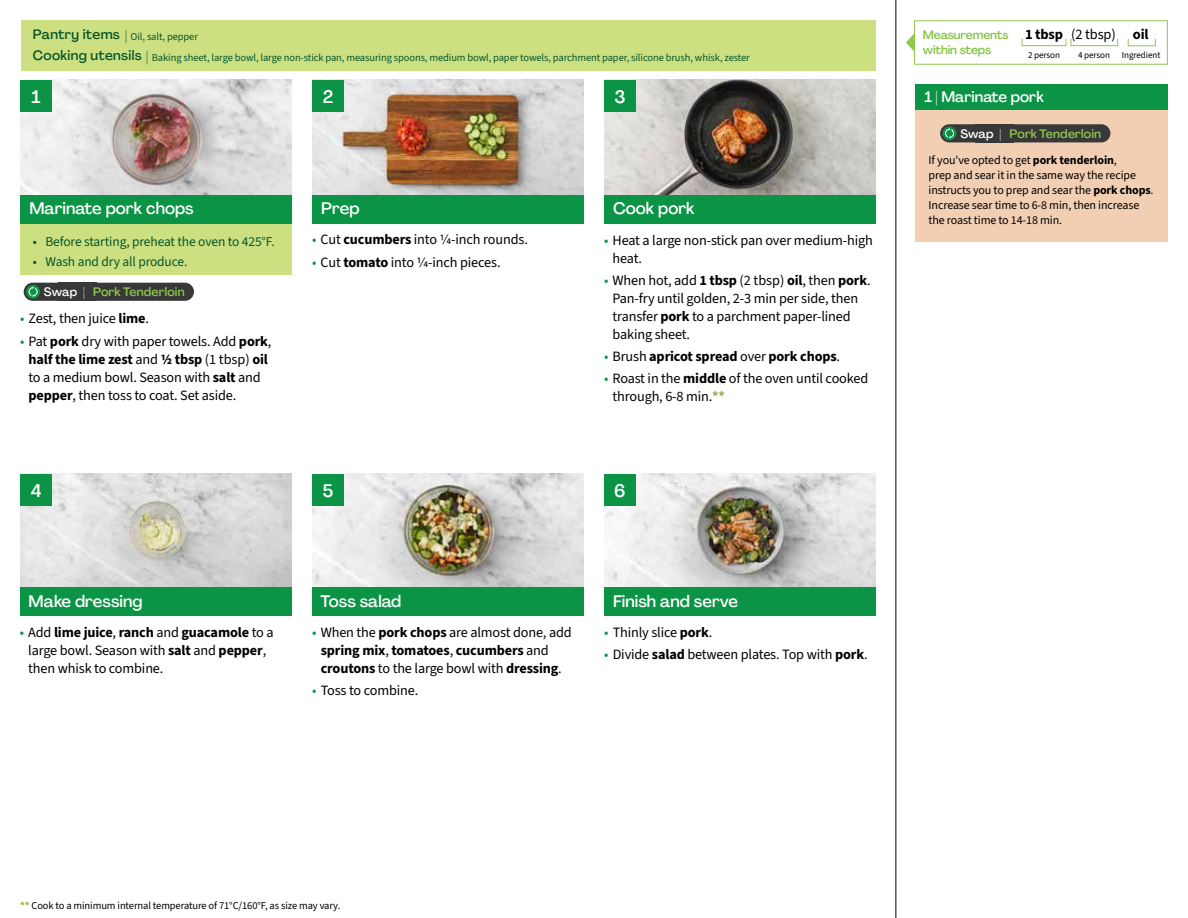
<style>
.page{position:relative;width:1188px;height:918px;background:#fff}
.page>*{position:absolute;margin:0;border:0;box-sizing:border-box;transform-origin:0 0}
.t1{font:500 18px "Agrandir";color:#fff}
.t2{font:500 16.5px "Agrandir";color:#fff}
.t3{font:500 15px "Agrandir";color:#fff}
.t4{font:700 14.4px "Source Sans 3";letter-spacing:-.01em;color:#000}
.t5{font:14.25px/18px "Source Sans 3";letter-spacing:-.01em;color:#000}
.t6{font:700 14.25px/18px "Source Sans 3";letter-spacing:-.01em;color:#000}
.t7{font:13.5px "Source Sans 3";letter-spacing:-.01em;color:#05562c}
.t8{font:500 13.5px "Agrandir";letter-spacing:.025em;color:#05562c}
.t9{font:500 12.15px "Agrandir";letter-spacing:.015em;color:#91c84e}
.t10{font:12px/15px "Source Sans 3";letter-spacing:-.01em;color:#000}
.t11{font:500 12px/15.8px "Agrandir";letter-spacing:-.01em;color:#82c341}
.t12{font:10.5px "Source Sans 3";letter-spacing:-.01em;color:#05562c}
.t13{font:10.5px "Source Sans 3";letter-spacing:-.01em;color:#000}
.t14{font:9.15px "Source Sans 3";letter-spacing:-.01em;color:#000}
.s1{font-family:"Agrandir";font-weight:500;font-size:13.5px}
.s2{color:#fff}
.s3{color:#0b9446}
.s4{font-weight:700}
.s5{font-weight:400;color:#0b9446}
.s6{font-weight:400}
.s7{font-weight:700;color:#8cba42}
</style>
<div class="page">
<img style="left:20px;top:474px;width:272px;height:113px">
<img style="left:312px;top:474px;width:272px;height:113px">
<img style="left:604px;top:473px;width:272px;height:114px">
<img style="left:20px;top:80px;width:272px;height:115px">
<img style="left:312px;top:80px;width:272px;height:115px">
<img style="left:604px;top:80px;width:272px;height:115px">
<div style="left:312px;top:195px;width:272px;height:29px;background:#0b9446"></div>
<div style="left:20px;top:195px;width:272px;height:29px;background:#0b9446"></div>
<div style="left:20px;top:587px;width:272px;height:29px;background:#0b9446"></div>
<div style="left:312px;top:587px;width:272px;height:29px;background:#0b9446"></div>
<div style="left:604px;top:587px;width:272px;height:29px;background:#0b9446"></div>
<div style="left:604px;top:195px;width:272px;height:29px;background:#0b9446"></div>
<div style="left:21px;top:20px;width:855px;height:51px;background:#cde081"></div>
<div style="left:20px;top:224px;width:272px;height:50px;background:#cde081"></div>
<hr style="left:896px;top:0;width:1px;height:918px;background:#000">
<div style="left:20px;top:474px;width:32px;height:32px;background:#0b9446"></div>
<div style="left:20px;top:80px;width:32px;height:32px;background:#0b9446"></div>
<div style="left:312px;top:474px;width:32px;height:32px;background:#0b9446"></div>
<div style="left:312px;top:80px;width:32px;height:32px;background:#0b9446"></div>
<div style="left:604px;top:474px;width:32px;height:32px;background:#0b9446"></div>
<div style="left:604px;top:80px;width:32px;height:32px;background:#0b9446"></div>
<div style="left:914px;top:20px;width:254px;height:45px;border:1px solid #91c84e"></div>
<div style="left:1022px;top:38px;width:44px;height:8px;border:1px solid #91c84e"></div>
<div style="left:1071px;top:38px;width:47px;height:8px;border:1px solid #91c84e"></div>
<div style="left:1128px;top:38px;width:28px;height:8px;border:1px solid #91c84e"></div>
<svg style="left:906px;top:33px;width:9px;height:19px"></svg>
<div style="left:59px;top:283px;width:38px;height:18px;background:#383839"></div>
<div style="left:24px;top:283px;width:70px;height:18px;background:#383839;border-radius:9px"></div>
<svg style="left:26px;top:285px;width:14px;height:14px"></svg>
<svg style="left:29px;top:286px;width:9px;height:11px"></svg>
<div style="left:84px;top:283px;width:110px;height:18px;background:#383839;border-radius:9px"></div>
<div style="left:916px;top:110px;width:252px;height:131px;background:#f2cfb3"></div>
<div style="left:916px;top:84px;width:252px;height:26px;background:#0b9446"></div>
<div style="left:975px;top:124px;width:38px;height:18px;background:#383839"></div>
<div style="left:940px;top:124px;width:71px;height:18px;background:#383839;border-radius:9px"></div>
<svg style="left:943px;top:126px;width:13px;height:14px"></svg>
<svg style="left:945px;top:128px;width:9px;height:11px"></svg>
<div style="left:1001px;top:124px;width:109px;height:18px;background:#383839;border-radius:9px"></div>
<p class="t12" style="left:33px;top:30px;width:167px"><span class="s1">Pantry items |</span> Oil, salt, pepper</p>
<p class="t8" style="left:33px;top:47px;width:110px">Cooking utensils</p>
<p class="t12" style="left:146px;top:51px;width:605px"><span class="s1">|</span> Baking sheet, large bowl, large non-stick pan, measuring spoons, medium bowl, paper towels, parchment paper, silicone brush, whisk, zester</p>
<p class="t1" style="left:32px;top:86px;width:11px">1</p>
<p class="t1" style="left:323px;top:86px;width:12px">2</p>
<p class="t1" style="left:614px;top:85px;width:13px">3</p>
<p class="t2" style="left:29px;top:198px;width:166px">Marinate pork chops</p>
<p class="t7" style="left:33px;top:233px;width:244px">• Before starting, preheat the oven to 425°F.</p>
<p class="t7" style="left:33px;top:253px;width:156px">• Wash and dry all produce.</p>
<p class="t9" style="left:44px;top:284px;width:142px"><span class="s2">Swap |</span> Pork Tenderloin</p>
<p class="t5" style="left:20px;top:310px;width:131px"><span class="s3">•</span> Zest, then juice <span class="s4">lime</span>.</p>
<p class="t5" style="left:29px;top:332px;width:245px;text-indent:-9px"><span class="s3">•</span> Pat <span class="s4">pork</span> dry with paper towels. Add <span class="s4">pork</span>, <span class="s4">half the lime zest</span> and <span class="s4">1/2 tbsp</span> (1 tbsp) <span class="s4">oil </span>to a medium bowl. Season with <span class="s4">salt</span> and <span class="s4">pepper</span>, then toss to coat. Set aside.</p>
<p class="t1" style="left:31px;top:479px;width:12px">4</p>
<p class="t2" style="left:321px;top:198px;width:40px">Prep</p>
<p class="t2" style="left:613px;top:198px;width:83px">Cook pork</p>
<p class="t5" style="left:312px;top:231px;width:217px"><span class="s3">•</span> Cut <span class="s4">cucumbers</span> into 1/4-inch rounds.</p>
<p class="t5" style="left:312px;top:253px;width:190px"><span class="s3">•</span> Cut <span class="s4">tomato</span> into 1/4-inch pieces.</p>
<p class="t1" style="left:323px;top:479px;width:12px">5</p>
<p class="t5" style="left:613px;top:231px;width:262px;text-indent:-9px"><span class="s3">•</span> Heat a large non-stick pan over medium-high heat.</p>
<p class="t5" style="left:613px;top:271px;width:260px;text-indent:-9px"><span class="s3">•</span> When hot, add <span class="s4">1 tbsp</span> (2 tbsp) <span class="s4">oil</span>, then <span class="s4">pork</span>.<br>Pan-fry until golden, 2-3 min per side, then transfer <span class="s4">pork</span> to a parchment paper-lined baking sheet.</p>
<p class="t6" style="left:604px;top:347px;width:238px"><span class="s5">•</span> <span class="s6">Brush</span> apricot spread <span class="s6">over</span> pork chops<span class="s6">.</span></p>
<p class="t5" style="left:613px;top:370px;width:257px;text-indent:-9px"><span class="s3">•</span> Roast in the <span class="s4">middle</span> of the oven until cooked through, 6-8 min.<span class="s7">**</span></p>
<p class="t1" style="left:614px;top:479px;width:13px">6</p>
<p class="t2" style="left:29px;top:591px;width:115px">Make dressing</p>
<p class="t2" style="left:321px;top:591px;width:82px">Toss salad</p>
<p class="t2" style="left:613px;top:591px;width:127px">Finish and serve</p>
<p class="t5" style="left:28px;top:623px;width:247px;text-indent:-9px"><span class="s3">•</span> Add <span class="s4">lime juice</span>, <span class="s4">ranch</span> and <span class="s4">guacamole</span> to a large bowl. Season with <span class="s4">salt</span> and <span class="s4">pepper</span>, then whisk to combine.</p>
<p class="t6" style="left:321px;top:623px;width:253px;text-indent:-9px"><span class="s5">•</span> <span class="s6">When the</span> pork chops <span class="s6">are almost done, add </span>spring mix<span class="s6">,</span> tomatoes<span class="s6">,</span> cucumbers <span class="s6">and </span>croutons <span class="s6">to the large bowl with</span> dressing<span class="s6">.</span></p>
<p class="t5" style="left:312px;top:681px;width:108px"><span class="s3">•</span> Toss to combine.</p>
<p class="t5" style="left:604px;top:623px;width:110px"><span class="s3">•</span> Thinly slice <span class="s4">pork</span>.</p>
<p class="t5" style="left:604px;top:645px;width:265px"><span class="s3">•</span> Divide <span class="s4">salad</span> between plates. Top with <span class="s4">pork</span>.</p>
<p class="t11" style="left:923px;top:26px;width:87px">Measurements within steps</p>
<p class="t4" style="left:1025px;top:25px;width:125px">1 tbsp <span class="s6">(2 tbsp)</span> oil</p>
<p class="t14" style="left:1028px;top:49px;width:34px">2 person</p>
<p class="t14" style="left:1078px;top:49px;width:34px">4 person</p>
<p class="t14" style="left:1122px;top:49px;width:40px">Ingredient</p>
<p class="t3" style="left:924px;top:88px;width:121px">1 | Marinate pork</p>
<p class="t9" style="left:960px;top:126px;width:142px"><span class="s2">Swap |</span> Pork Tenderloin</p>
<p class="t10" style="left:929px;top:153px;width:227px">If you've opted to get <span class="s4">pork tenderloin</span>,<br>prep and sear it in the same way the recipe instructs you to prep and sear the <span class="s4">pork chops</span>.<br>Increase sear time to 6-8 min, then increase the roast time to 14-18 min.</p>
<p class="t13" style="left:20px;top:898px;width:322px"><span class="s7">**</span> Cook to a minimum internal temperature of 71°C/160°F, as size may vary.</p>
</div>
